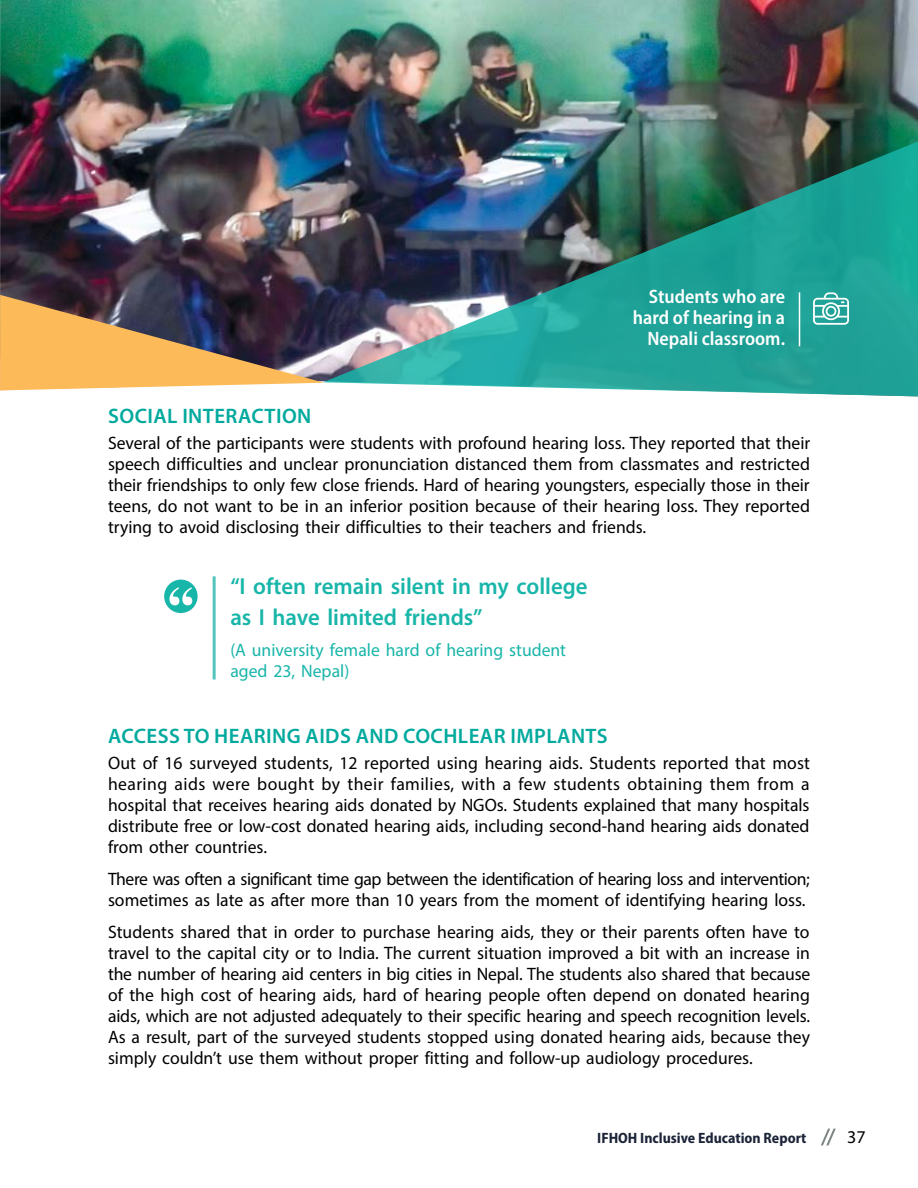
<style>
.page{position:relative;width:918px;height:1188px;background:#fff}
.page>*{position:absolute;margin:0;border:0;box-sizing:border-box;transform-origin:0 0}
.Body_-_normal{font:600 23.25px/30.8px "Myriad Pro";color:#18b5a9}
.Heading_5__sub-sub_h{font:600 21px "Myriad Pro";letter-spacing:.02em;color:#00a99d}
.t1{font:600 semi-condensed 19.5px/21px "Myriad Pro";color:#fff;text-align:right}
.Body_-_normal-2{font:18px/21px "Myriad Pro";color:#000;text-align:justify}
.Body_-_normal-3{font:18px/21px "Myriad Pro";letter-spacing:-.025em;color:#000}
.Body_-_normal-4{font:18px/21px "Myriad Pro";color:#18b5a9}
.t2{font:700 semi-condensed 15px "Myriad Pro";color:#1a2337}
</style>
<div class="page">
<div style="left:164px;top:580px;width:34px;height:33px;background:#18b5a9;border-radius:50%"></div>
<svg style="left:169px;top:587px;width:23px;height:18px"></svg>
<hr style="left:213px;top:576px;width:3px;height:104px;background:#00a99d">
<img style="left:0;top:0;width:918px;height:391px">
<svg style="left:0;top:295px;width:323px;height:95px;background:#a27e57"></svg>
<img style="left:323px;top:124px;width:595px;height:273px">
<svg style="left:813px;top:292px;width:36px;height:33px"></svg>
<hr style="left:799px;top:292px;width:1px;height:54px;background:#fff">
<svg style="left:821px;top:1129px;width:15px;height:16px"></svg>
<p class="t1" style="left:633px;top:286px;width:154px">Students who are hard of hearing in a<br>Nepali classroom.</p>
<h5 class="Heading_5__sub-sub_h" style="left:108px;top:402px;width:205px">SOCIAL INTERACTION</h5>
<p class="Body_-_normal-2" style="left:108px;top:432px;width:704px">Several of the participants were students with profound hearing loss. They reported that their speech difficulties and unclear pronunciation distanced them from classmates and restricted their friendships to only few close friends. Hard of hearing youngsters, especially those in their teens, do not want to be in an inferior position because of their hearing loss. They reported trying to avoid disclosing their difficulties to their teachers and friends.</p>
<p class="Body_-_normal" style="left:230px;top:570px;width:359px">“I often remain silent in my college as I have limited friends”</p>
<p class="Body_-_normal-4" style="left:230px;top:640px;width:337px">(A university female hard of hearing student aged 23, Nepal)</p>
<h5 class="Heading_5__sub-sub_h" style="left:108px;top:722px;width:501px">ACCESS TO HEARING AIDS AND COCHLEAR IMPLANTS</h5>
<p class="Body_-_normal-2" style="left:108px;top:752px;width:704px">Out of 16 surveyed students, 12 reported using hearing aids. Students reported that most hearing aids were bought by their families, with a few students obtaining them from a hospital that receives hearing aids donated by NGOs. Students explained that many hospitals distribute free or low-cost donated hearing aids, including second-hand hearing aids donated from other countries.</p>
<p class="Body_-_normal-3" style="left:108px;top:868px;width:703px">There was often a significant time gap between the identification of hearing loss and intervention; sometimes as late as after more than 10 years from the moment of identifying hearing loss.</p>
<p class="Body_-_normal-2" style="left:108px;top:921px;width:704px">Students shared that in order to purchase hearing aids, they or their parents often have to travel to the capital city or to India. The current situation improved a bit with an increase in the number of hearing aid centers in big cities in Nepal. The students also shared that because of the high cost of hearing aids, hard of hearing people often depend on donated hearing aids, which are not adjusted adequately to their specific hearing and speech recognition levels.<br>As a result, part of the surveyed students stopped using donated hearing aids, because they simply couldn’t use them without proper fitting and follow-up audiology procedures.</p>
<p class="t2" style="left:597px;top:1128px;width:211px">IFHOH Inclusive Education Report</p>
<p class="Body_-_normal-2" style="left:847px;top:1126px;width:20px">37</p>
</div>
